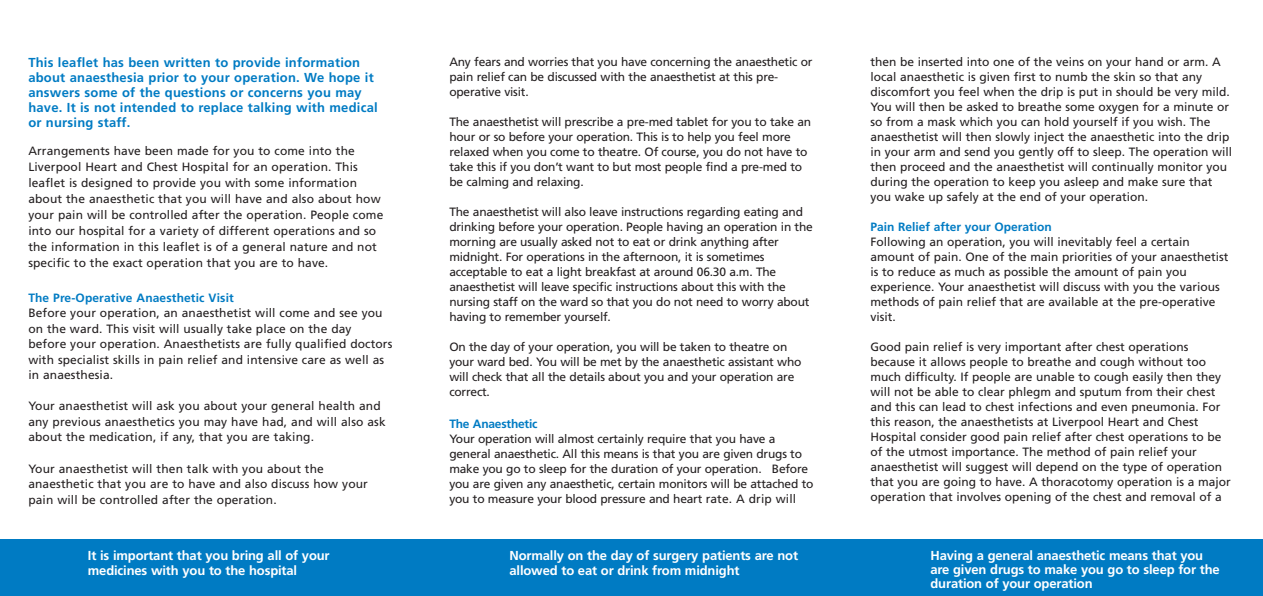
<style>
.page{position:relative;width:1263px;height:596px;background:#fff}
.page>*{position:absolute;margin:0;border:0;box-sizing:border-box;transform-origin:0 0}
.t1{font:700 13px/15px "Frutiger";letter-spacing:-.01em;color:#fff}
.t2{font:700 13px/15px "Frutiger";letter-spacing:.015em;color:#007bc3}
.t3{font:12px/15px "Frutiger";color:#231f20}
.t4{font:700 12px "Frutiger";color:#007bc3}
</style>
<div class="page">
<div style="left:0;top:539px;width:424px;height:56px;background:#007bc3"></div>
<div style="left:418px;top:539px;width:425px;height:56px;background:#007bc3"></div>
<div style="left:840px;top:539px;width:423px;height:56px;background:#007bc3"></div>
<p class="t2" style="left:28px;top:55px;width:351px">This leaflet has been written to provide information about anaesthesia prior to your operation. We hope it answers some of the questions or concerns you may have. It is not intended to replace talking with medical or nursing staff.</p>
<p class="t3" style="left:28px;top:143px;width:356px;line-height:16px">Arrangements have been made for you to come into the Liverpool Heart and Chest Hospital for an operation. This leaflet is designed to provide you with some information about the anaesthetic that you will have and also about how your pain will be controlled after the operation. People come into our hospital for a variety of different operations and so the information in this leaflet is of a general nature and not specific to the exact operation that you are to have.</p>
<p class="t4" style="left:28px;top:292px;width:207px">The Pre-Operative Anaesthetic Visit</p>
<p class="t3" style="left:28px;top:306px;width:366px;line-height:15.5px">Before your operation, an anaesthetist will come and see you on the ward. This visit will usually take place on the day before your operation. Anaesthetists are fully qualified doctors with specialist skills in pain relief and intensive care as well as in anaesthesia.</p>
<p class="t3" style="left:28px;top:399px;width:359px;line-height:15.5px">Your anaesthetist will ask you about your general health and any previous anaesthetics you may have had, and will also ask about the medication, if any, that you are taking.</p>
<p class="t3" style="left:28px;top:461px;width:341px;line-height:15.5px">Your anaesthetist will then talk with you about the anaesthetic that you are to have and also discuss how your pain will be controlled after the operation.</p>
<p class="t1" style="left:88px;top:548px;width:243px">It is important that you bring all of your medicines with you to the hospital</p>
<p class="t3" style="left:449px;top:55px;width:365px">Any fears and worries that you have concerning the anaesthetic or pain relief can be discussed with the anaesthetist at this pre&shy;operative visit.</p>
<p class="t3" style="left:449px;top:115px;width:363px">The anaesthetist will prescribe a pre-med tablet for you to take an hour or so before your operation. This is to help you feel more relaxed when you come to theatre. Of course, you do not have to take this if you don’t want to but most people find a pre-med to be calming and relaxing.</p>
<p class="t3" style="left:449px;top:205px;width:365px">The anaesthetist will also leave instructions regarding eating and drinking before your operation. People having an operation in the morning are usually asked not to eat or drink anything after midnight. For operations in the afternoon, it is sometimes acceptable to eat a light breakfast at around 06.30 a.m. The anaesthetist will leave specific instructions about this with the nursing staff on the ward so that you do not need to worry about having to remember yourself.</p>
<p class="t3" style="left:449px;top:340px;width:354px">On the day of your operation, you will be taken to theatre on your ward bed. You will be met by the anaesthetic assistant who will check that all the details about you and your operation are correct.</p>
<p class="t4" style="left:449px;top:419px;width:90px">The Anaesthetic</p>
<p class="t3" style="left:449px;top:432px;width:366px">Your operation will almost certainly require that you have a general anaesthetic. All this means is that you are given drugs to make you go to sleep for the duration of your operation. Before you are given any anaesthetic, certain monitors will be attached to you to measure your blood pressure and heart rate. A drip will</p>
<p class="t1" style="left:509px;top:548px;width:290px">Normally on the day of surgery patients are not allowed to eat or drink from midnight</p>
<p class="t3" style="left:870px;top:55px;width:363px">then be inserted into one of the veins on your hand or arm. A local anaesthetic is given first to numb the skin so that any discomfort you feel when the drip is put in should be very mild.<br>You will then be asked to breathe some oxygen for a minute or so from a mask which you can hold yourself if you wish. The anaesthetist will then slowly inject the anaesthetic into the drip in your arm and send you gently off to sleep. The operation will then proceed and the anaesthetist will continually monitor you during the operation to keep you asleep and make sure that you wake up safely at the end of your operation.</p>
<p class="t4" style="left:870px;top:222px;width:183px">Pain Relief after your Operation</p>
<p class="t3" style="left:870px;top:235px;width:360px">Following an operation, you will inevitably feel a certain amount of pain. One of the main priorities of your anaesthetist is to reduce as much as possible the amount of pain you experience. Your anaesthetist will discuss with you the various methods of pain relief that are available at the pre-operative visit.</p>
<p class="t3" style="left:870px;top:340px;width:362px">Good pain relief is very important after chest operations because it allows people to breathe and cough without too much difficulty. If people are unable to cough easily then they will not be able to clear phlegm and sputum from their chest and this can lead to chest infections and even pneumonia. For this reason, the anaesthetists at Liverpool Heart and Chest Hospital consider good pain relief after chest operations to be of the utmost importance. The method of pain relief your anaesthetist will suggest will depend on the type of operation that you are going to have. A thoracotomy operation is a major operation that involves opening of the chest and removal of a</p>
<p class="t1" style="left:930px;top:549px;width:291px;line-height:14px">Having a general anaesthetic means that you are given drugs to make you go to sleep for the duration of your operation</p>
</div>
